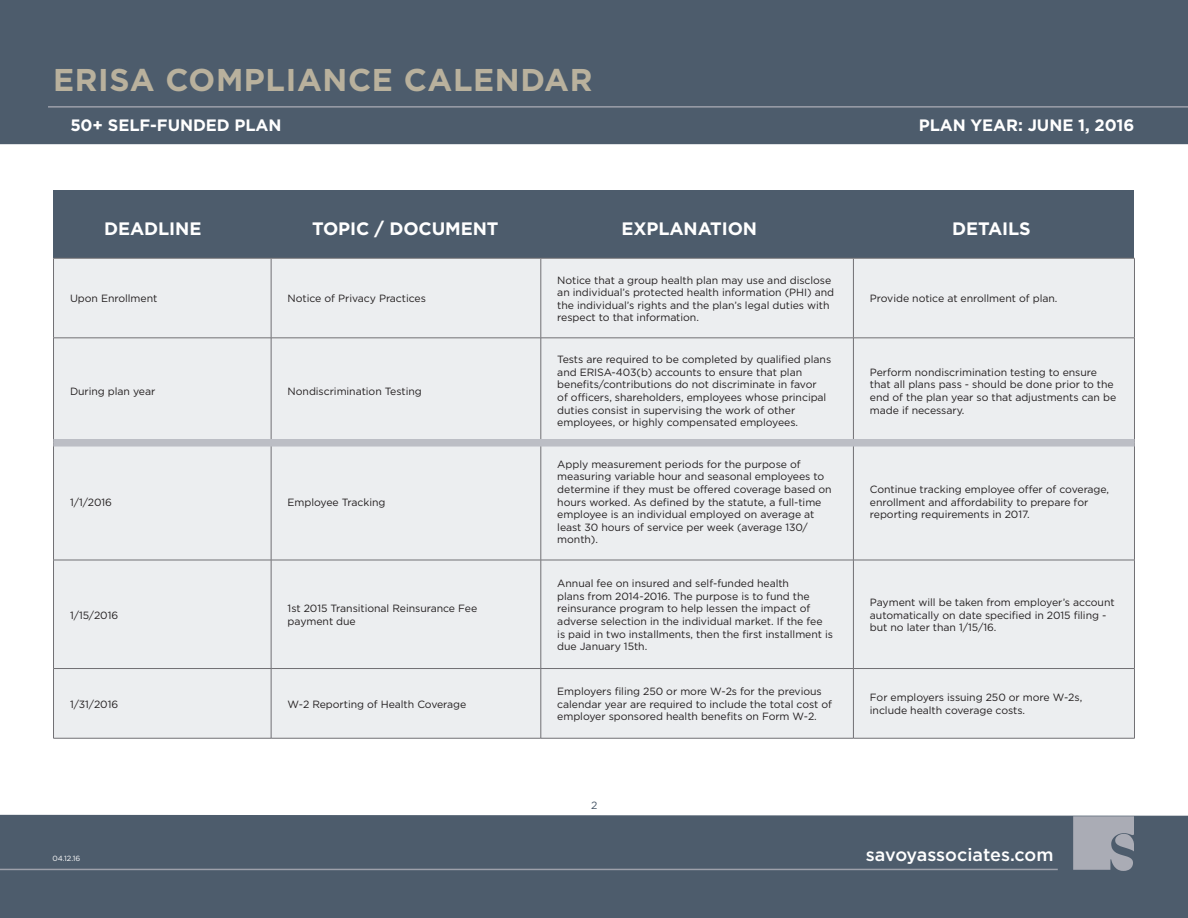
<style>
.page{position:relative;width:1188px;height:918px;background:#fff}
.page>*{position:absolute;margin:0;border:0;box-sizing:border-box;transform-origin:0 0}
.t1{font:700 31.5px "Gotham";letter-spacing:.02em;color:#b9b19d}
.t2{font:700 18px "Gotham";letter-spacing:-.005em;color:#fff}
.t3{font:500 18px "Gotham";color:#fff}
.t4{font:700 16.5px "Gotham";letter-spacing:-.005em;color:#fff}
.t5{font:10.5px/12.6px "Gotham";letter-spacing:-.005em;color:#231f20}
.t6{font:10.5px "Gotham";color:#445465}
.t7{font:7.5px "Gotham";color:#fff}
</style>
<div class="page">
<div style="left:0;top:0;width:1188px;height:144px;background:#4d5c6c"></div>
<hr style="left:48px;top:106px;width:1140px;height:2px;background:#9da0aa">
<div style="left:0;top:815px;width:1188px;height:103px;background:#4d5c6c"></div>
<svg style="left:1073px;top:816px;width:61px;height:55px;background:#9fa2ac"></svg>
<hr style="left:0;top:869px;width:1058px;height:1px;background:#9da0aa">
<div style="left:53px;top:191px;width:1081px;height:67px;background:#4d5c6c"></div>
<div style="left:54px;top:259px;width:1080px;height:479px;background:#eceef0"></div>
<hr style="left:53px;top:258px;width:218px;height:1px;background:#717074">
<hr style="left:53px;top:258px;width:1px;height:80px;background:#717074">
<hr style="left:271px;top:258px;width:270px;height:1px;background:#717074">
<hr style="left:271px;top:258px;width:1px;height:80px;background:#717074">
<hr style="left:541px;top:258px;width:312px;height:1px;background:#717074">
<hr style="left:541px;top:258px;width:1px;height:80px;background:#717074">
<hr style="left:853px;top:258px;width:282px;height:1px;background:#717074">
<hr style="left:853px;top:258px;width:1px;height:80px;background:#717074">
<hr style="left:1134px;top:258px;width:1px;height:80px;background:#717074">
<hr style="left:53px;top:338px;width:218px;height:1px;background:#717074">
<hr style="left:53px;top:338px;width:1px;height:104px;background:#717074">
<hr style="left:271px;top:338px;width:270px;height:1px;background:#717074">
<hr style="left:271px;top:338px;width:1px;height:104px;background:#717074">
<hr style="left:541px;top:338px;width:312px;height:1px;background:#717074">
<hr style="left:541px;top:338px;width:1px;height:104px;background:#717074">
<hr style="left:853px;top:338px;width:282px;height:1px;background:#717074">
<hr style="left:853px;top:338px;width:1px;height:104px;background:#717074">
<hr style="left:1134px;top:338px;width:1px;height:104px;background:#717074">
<hr style="left:53px;top:443px;width:1px;height:117px;background:#717074">
<hr style="left:271px;top:443px;width:1px;height:117px;background:#717074">
<hr style="left:541px;top:443px;width:1px;height:117px;background:#717074">
<hr style="left:853px;top:443px;width:1px;height:117px;background:#717074">
<hr style="left:1134px;top:443px;width:1px;height:117px;background:#717074">
<hr style="left:53px;top:560px;width:218px;height:1px;background:#717074">
<hr style="left:53px;top:560px;width:1px;height:108px;background:#717074">
<hr style="left:271px;top:560px;width:270px;height:1px;background:#717074">
<hr style="left:271px;top:560px;width:1px;height:108px;background:#717074">
<hr style="left:541px;top:560px;width:312px;height:1px;background:#717074">
<hr style="left:541px;top:560px;width:1px;height:108px;background:#717074">
<hr style="left:853px;top:560px;width:282px;height:1px;background:#717074">
<hr style="left:853px;top:560px;width:1px;height:108px;background:#717074">
<hr style="left:1134px;top:560px;width:1px;height:108px;background:#717074">
<hr style="left:53px;top:668px;width:218px;height:1px;background:#717074">
<hr style="left:53px;top:669px;width:1px;height:69px;background:#717074">
<hr style="left:271px;top:668px;width:270px;height:1px;background:#717074">
<hr style="left:271px;top:669px;width:1px;height:69px;background:#717074">
<hr style="left:541px;top:668px;width:312px;height:1px;background:#717074">
<hr style="left:541px;top:669px;width:1px;height:69px;background:#717074">
<hr style="left:853px;top:668px;width:282px;height:1px;background:#717074">
<hr style="left:853px;top:669px;width:1px;height:69px;background:#717074">
<hr style="left:1134px;top:669px;width:1px;height:69px;background:#717074">
<hr style="left:53px;top:738px;width:218px;height:1px;background:#717074">
<hr style="left:271px;top:738px;width:270px;height:1px;background:#717074">
<hr style="left:541px;top:738px;width:312px;height:1px;background:#717074">
<hr style="left:853px;top:738px;width:282px;height:1px;background:#717074">
<div style="left:53px;top:439px;width:1082px;height:8px;background:#bcbec5"></div>
<h1 class="t1" style="left:53px;top:62px;width:541px">ERISA COMPLIANCE CALENDAR</h1>
<h3 class="t4" style="left:70px;top:116px;width:213px">50+ SELF-FUNDED PLAN</h3>
<h3 class="t4" style="left:919px;top:116px;width:217px">PLAN YEAR: JUNE 1, 2016</h3>
<h2 class="t2" style="left:104px;top:218px;width:99px">DEADLINE</h2>
<h2 class="t2" style="left:312px;top:218px;width:188px">TOPIC / DOCUMENT</h2>
<h2 class="t2" style="left:621px;top:218px;width:137px">EXPLANATION</h2>
<h2 class="t2" style="left:952px;top:218px;width:80px">DETAILS</h2>
<p class="t5" style="left:70px;top:292px;width:89px">Upon Enrollment</p>
<p class="t5" style="left:288px;top:292px;width:140px">Notice of Privacy Practices</p>
<p class="t5" style="left:70px;top:384px;width:87px">During plan year</p>
<p class="t5" style="left:288px;top:384px;width:136px">Nondiscrimination Testing</p>
<p class="t5" style="left:70px;top:495px;width:44px">1/1/2016</p>
<p class="t5" style="left:288px;top:495px;width:99px">Employee Tracking</p>
<p class="t5" style="left:70px;top:608px;width:50px">1/15/2016</p>
<p class="t5" style="left:288px;top:602px;width:191px">1st 2015 Transitional Reinsurance Fee payment due</p>
<p class="t5" style="left:70px;top:698px;width:50px">1/31/2016</p>
<p class="t5" style="left:288px;top:698px;width:180px">W-2 Reporting of Health Coverage</p>
<p class="t7" style="left:52px;top:855px;width:29px">04.12.16</p>
<p class="t5" style="left:557px;top:273px;width:278px">Notice that a group health plan may use and disclose an individual’s protected health information (PHI) and the individual’s rights and the plan’s legal duties with respect to that information.</p>
<p class="t5" style="left:557px;top:353px;width:275px">Tests are required to be completed by qualified plans and ERISA-403(b) accounts to ensure that plan benefits/contributions do not discriminate in favor<br>of officers, shareholders, employees whose principal duties consist in supervising the work of other employees, or highly compensated employees.</p>
<p class="t5" style="left:557px;top:458px;width:276px">Apply measurement periods for the purpose of measuring variable hour and seasonal employees to determine if they must be offered coverage based on hours worked. As defined by the statute, a full-time employee is an individual employed on average at least 30 hours of service per week (average 130/ month).</p>
<p class="t5" style="left:557px;top:577px;width:277px">Annual fee on insured and self-funded health<br>plans from 2014-2016. The purpose is to fund the reinsurance program to help lessen the impact of adverse selection in the individual market. If the fee is paid in two installments, then the first installment is due January 15th.</p>
<p class="t5" style="left:870px;top:292px;width:189px">Provide notice at enrollment of plan.</p>
<p class="t5" style="left:870px;top:366px;width:248px">Perform nondiscrimination testing to ensure that all plans pass - should be done prior to the end of the plan year so that adjustments can be made if necessary.</p>
<p class="t5" style="left:870px;top:483px;width:241px">Continue tracking employee offer of coverage, enrollment and affordability to prepare for reporting requirements in 2017.</p>
<p class="t5" style="left:870px;top:596px;width:246px">Payment will be taken from employer’s account automatically on date specified in 2015 filing - but no later than 1/15/16.</p>
<p class="t5" style="left:557px;top:685px;width:276px">Employers filing 250 or more W-2s for the previous calendar year are required to include the total cost of employer sponsored health benefits on Form W-2.</p>
<p class="t5" style="left:870px;top:691px;width:214px">For employers issuing 250 or more W-2s, include health coverage costs.</p>
<p class="t6" style="left:591px;top:800px;width:8px">2</p>
<h2 class="t3" style="left:866px;top:845px;width:189px">savoyassociates.com</h2>
</div>
